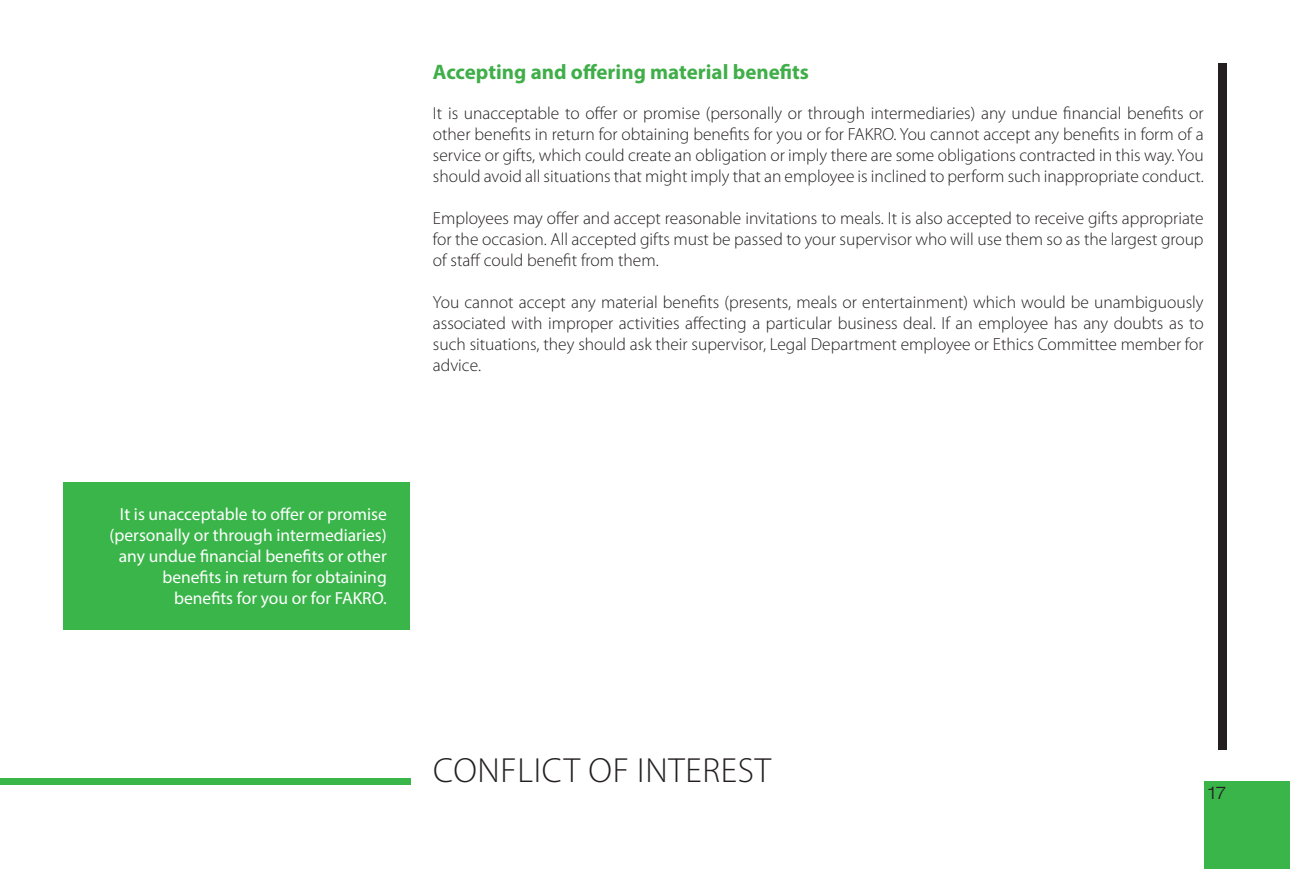
<style>
.page{position:relative;width:1290px;height:869px;background:#fff}
.page>*{position:absolute;margin:0;border:0;box-sizing:border-box;transform-origin:0 0}
.t1{font:300 35px "Myriad Pro";color:#231f20}
.t2{font:700 21px "Myriad Pro";color:#40ae49}
.t3{font:300 17.5px/21px "Myriad Pro";color:#231f20;text-align:justify}
.t4{font:17.5px/21px "Myriad Pro";color:#fff;text-align:right}
.t5{font:300 expanded 17.5px "Helvetica Neue LT Pro";color:#231f20}
</style>
<div class="page">
<div style="left:0;top:777px;width:411px;height:7px;background:#3ab54a"></div>
<div style="left:1204px;top:780px;width:86px;height:88px;background:#3ab54a"></div>
<div style="left:1218px;top:63px;width:9px;height:686px;background:#231f20"></div>
<div style="left:63px;top:482px;width:346px;height:147px;background:#3ab54a"></div>
<p class="t2" style="left:433px;top:58px;width:378px">Accepting and offering material benefits</p>
<p class="t3" style="left:433px;top:102px;width:772px">It is unacceptable to offer or promise (personally or through intermediaries) any undue financial benefits or other benefits in return for obtaining benefits for you or for FAKRO. You cannot accept any benefits in form of a service or gifts, which could create an obligation or imply there are some obligations contracted in this way. You should avoid all situations that might imply that an employee is inclined to perform such inappropriate conduct.</p>
<p class="t3" style="left:433px;top:207px;width:772px">Employees may offer and accept reasonable invitations to meals. It is also accepted to receive gifts appropriate for the occasion. All accepted gifts must be passed to your supervisor who will use them so as the largest group of staff could benefit from them.</p>
<p class="t3" style="left:433px;top:291px;width:772px">You cannot accept any material benefits (presents, meals or entertainment) which would be unambiguously associated with improper activities affecting a particular business deal. If an employee has any doubts as to such situations, they should ask their supervisor, Legal Department employee or Ethics Committee member for advice.</p>
<p class="t4" style="left:110px;top:503px;width:279px">It is unacceptable to offer or promise (personally or through intermediaries) any undue financial benefits or other benefits in return for obtaining benefits for you or for FAKRO.</p>
<h1 class="t1" style="left:433px;top:749px;width:42px">Conf</h1>
<h1 class="t1" style="left:517px;top:749px;width:138px">lict ofinterest</h1>
<p class="t5" style="left:1208px;top:782px;width:20px">17</p>
</div>
